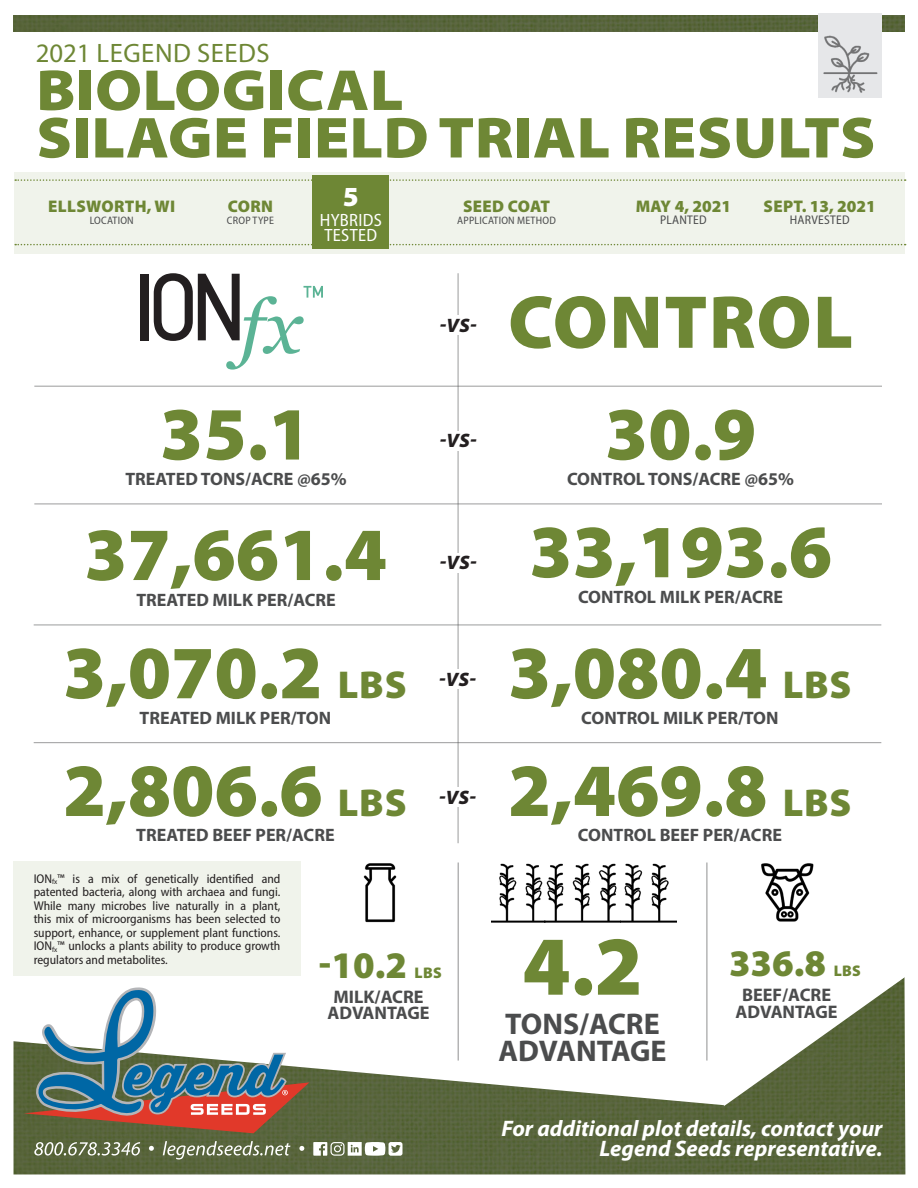
<style>
.page{position:relative;width:918px;height:1188px;background:#fff}
.page>*{position:absolute;margin:0;border:0;box-sizing:border-box;transform-origin:0 0}
.t1{font:900 84.45px "Myriad Pro";color:#6e8735}
.t2{font:900 75.6px "Myriad Pro";color:#6e8735}
.t3{font:900 75.6px "Myriad Pro";letter-spacing:.02em;color:#6e8735}
.t4{font:900 semi-expanded 58.2px "Myriad Pro";letter-spacing:.01em;color:#6e8735}
.t5{font:900 39px "Myriad Pro";letter-spacing:.02em;color:#6e8735}
.t6{font:900 37.65px "Myriad Pro";color:#6e8735}
.t7{font:700 30px "Myriad Hebrew";color:#4b4c4d}
.t8{font:900 27.75px "Myriad Pro";color:#fff}
.t9{font:26.7px "Myriad Pro";letter-spacing:.02em;color:#6e8735}
.t10{font:italic 700 22.5px "Myriad Pro";color:#fff}
.t11{font:italic 900 19.5px "Myriad Pro";letter-spacing:.015em;color:#231f20}
.t12{font:700 18.3px "Myriad Hebrew";color:#4b4c4d}
.t13{font:700 18px "Myriad Hebrew";color:#4b4c4d}
.t14{font:semi-condensed 17.85px "Myriad Pro";letter-spacing:.02em;color:#fff}
.t15{font:900 16.8px "Myriad Pro";letter-spacing:.02em;color:#6e8735}
.t16{font:900 16.8px "Myriad Pro";color:#6e8735}
.t17{font:900 15.45px "Myriad Pro";letter-spacing:.02em;color:#6e8735}
.t18{font:semi-condensed 12.75px/13.5px "Myriad Pro";color:#231f20;text-align:justify}
.t19{font:semi-condensed 12.6px "Myriad Pro";letter-spacing:.02em;color:#4b4c4d}
.t20{font:semi-condensed 10.8px "Myriad Pro";letter-spacing:.02em;color:#4b4c4d}
.s1{font-size:39px}
</style>
<div class="page">
<hr style="left:458px;top:273px;width:1px;height:570px;background:#4b4c4d">
<div style="left:14px;top:862px;width:287px;height:114px;background:#f0f3eb"></div>
<img style="left:14px;top:977px;width:891px;height:197px">
<svg style="left:712px;top:977px;width:194px;height:136px"></svg>
<svg style="left:13px;top:1029px;width:719px;height:80px"></svg>
<img style="left:14px;top:16px;width:890px;height:15px">
<div style="left:818px;top:14px;width:63px;height:84px;background:#e6e7e9"></div>
<img style="left:823px;top:35px;width:55px;height:58px">
<svg style="left:313px;top:1142px;width:89px;height:14px"></svg>
<svg style="left:34px;top:1141px;width:256px;height:19px;background:#798362"></svg>
<svg style="left:299px;top:1146px;width:5px;height:5px"></svg>
<svg style="left:24px;top:987px;width:285px;height:146px"></svg>
<hr style="left:34px;top:386px;width:848px;height:1px;background:#4b4c4d">
<hr style="left:34px;top:503px;width:848px;height:1px;background:#4b4c4d">
<hr style="left:34px;top:624px;width:847px;height:1px;background:#4b4c4d">
<hr style="left:34px;top:742px;width:847px;height:1px;background:#4b4c4d">
<div style="left:437px;top:431px;width:42px;height:19px;background:#fff"></div>
<div style="left:437px;top:670px;width:42px;height:19px;background:#fff"></div>
<div style="left:437px;top:787px;width:42px;height:20px;background:#fff"></div>
<div style="left:437px;top:553px;width:42px;height:19px;background:#fff"></div>
<div style="left:437px;top:316px;width:42px;height:19px;background:#fff"></div>
<div style="left:140px;top:274px;width:8px;height:66px;background:#231f20"></div>
<svg style="left:154px;top:273px;width:169px;height:97px"></svg>
<div style="left:14px;top:172px;width:891px;height:81px;background:#f0f3eb"></div>
<svg style="left:15px;top:179px;width:891px;height:2px"></svg>
<svg style="left:15px;top:244px;width:891px;height:1px"></svg>
<img style="left:761px;top:863px;width:53px;height:59px">
<img style="left:364px;top:863px;width:32px;height:59px">
<hr style="left:458px;top:863px;width:1px;height:198px;background:#4b4c4d">
<hr style="left:706px;top:863px;width:2px;height:198px;background:#4b4c4d">
<img style="left:492px;top:863px;width:185px;height:60px">
<div style="left:313px;top:176px;width:76px;height:73px;background:#6e8735"></div>
<p class="t9" style="left:36px;top:37px;width:235px">2021 LEGEND SEEDS</p>
<p class="t4" style="left:36px;top:51px;width:369px">BIOLOGICAL</p>
<p class="t4" style="left:36px;top:98px;width:841px">SILAGE FIELD TRIAL RESULTS</p>
<p class="t15" style="left:48px;top:195px;width:129px">ELLSWORTH, WI</p>
<p class="t20" style="left:90px;top:214px;width:45px">LOCATION</p>
<p class="t15" style="left:228px;top:195px;width:47px">CORN</p>
<p class="t20" style="left:227px;top:214px;width:49px">CROP TYPE</p>
<p class="t8" style="left:343px;top:178px;width:17px">5</p>
<p class="t14" style="left:320px;top:209px;width:64px">HYBRIDS</p>
<p class="t14" style="left:324px;top:224px;width:54px">TESTED</p>
<p class="t15" style="left:463px;top:195px;width:88px">SEED COAT</p>
<p class="t20" style="left:457px;top:214px;width:100px">APPLICATION METHOD</p>
<p class="t15" style="left:636px;top:195px;width:97px">MAY 4, 2021</p>
<p class="t19" style="left:660px;top:213px;width:48px">PLANTED</p>
<p class="t16" style="left:764px;top:195px;width:114px">SEPT. 13, 2021</p>
<p class="t19" style="left:790px;top:213px;width:61px">HARVESTED</p>
<p class="t11" style="left:440px;top:312px;width:38px">-VS-</p>
<p class="t3" style="left:508px;top:272px;width:346px">CONTROL</p>
<p class="t2" style="left:160px;top:384px;width:153px">35.1</p>
<p class="t11" style="left:440px;top:428px;width:38px">-VS-</p>
<p class="t2" style="left:605px;top:384px;width:153px">30.9</p>
<p class="t13" style="left:125px;top:469px;width:223px">TREATED TONS/ACRE @65%</p>
<p class="t13" style="left:567px;top:469px;width:229px">CONTROL TONS/ACRE @65%</p>
<p class="t2" style="left:529px;top:501px;width:304px">33,193.6</p>
<p class="t2" style="left:84px;top:504px;width:304px">37,661.4</p>
<p class="t11" style="left:440px;top:550px;width:38px">-VS-</p>
<p class="t13" style="left:136px;top:590px;width:201px">TREATED MILK PER/ACRE</p>
<p class="t13" style="left:578px;top:587px;width:206px">CONTROL MILK PER/ACRE</p>
<p class="t2" style="left:63px;top:622px;width:261px">3,070.2</p>
<p class="t5" style="left:338px;top:659px;width:70px">LBS</p>
<p class="t11" style="left:439px;top:666px;width:38px">-VS-</p>
<p class="t2" style="left:508px;top:622px;width:345px">3,080.4 <span class="s1">LBS</span></p>
<p class="t13" style="left:140px;top:708px;width:193px">TREATED MILK PER/TON</p>
<p class="t13" style="left:581px;top:708px;width:199px">CONTROL MILK PER/TON</p>
<p class="t2" style="left:63px;top:740px;width:261px">2,806.6</p>
<p class="t5" style="left:338px;top:777px;width:70px">LBS</p>
<p class="t11" style="left:439px;top:784px;width:38px">-VS-</p>
<p class="t2" style="left:508px;top:740px;width:345px">2,469.8 <span class="s1">LBS</span></p>
<p class="t13" style="left:136px;top:825px;width:200px">TREATED BEEF PER/ACRE</p>
<p class="t13" style="left:578px;top:825px;width:205px">CONTROL BEEF PER/ACRE</p>
<p class="t18" style="left:34px;top:872px;width:248px">ION<sub>fx</sub>™ is a mix of genetically identified and patented bacteria, along with archaea and fungi.<br>While many microbes live naturally in a plant, this mix of microorganisms has been selected to support, enhance, or supplement plant functions.<br>ION<sub>fx</sub>™ unlocks a plants ability to produce growth regulators and metabolites.</p>
<p class="t6" style="left:319px;top:940px;width:90px">-10.2</p>
<p class="t17" style="left:415px;top:962px;width:29px">LBS</p>
<p class="t12" style="left:333px;top:986px;width:92px">MILK/ACRE</p>
<p class="t12" style="left:328px;top:1003px;width:104px">ADVANTAGE</p>
<p class="t1" style="left:522px;top:910px;width:122px">4.2</p>
<p class="t7" style="left:505px;top:1007px;width:156px">TONS/ACRE</p>
<p class="t7" style="left:499px;top:1034px;width:169px">ADVANTAGE</p>
<p class="t6" style="left:729px;top:939px;width:99px">336.8</p>
<p class="t17" style="left:834px;top:961px;width:29px">LBS</p>
<p class="t12" style="left:742px;top:985px;width:91px">BEEF/ACRE</p>
<p class="t12" style="left:736px;top:1002px;width:104px">ADVANTAGE</p>
<p class="t10" style="left:501px;top:1114px;width:383px">For additional plot details, contact your</p>
<p class="t10" style="left:600px;top:1134px;width:285px">Legend Seeds representative.</p>
</div>
